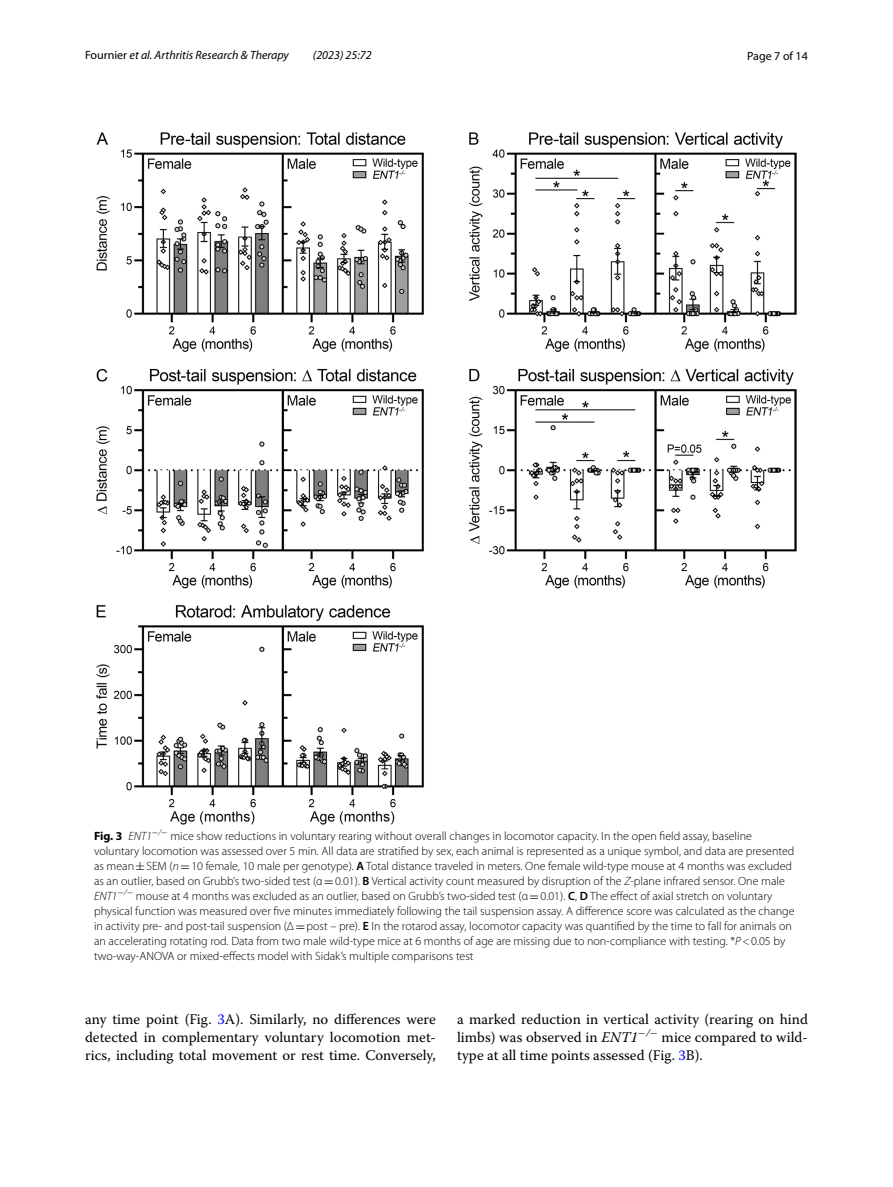
<style>
.page{position:relative;width:893px;height:1187px;background:#fff}
.page>*{position:absolute;margin:0;border:0;box-sizing:border-box;transform-origin:0 0}
.t1{font:14.7px/18px "Warnock Pro";color:#000;text-align:justify}
.t2{font:300 12px/15px "Myriad Pro";color:#000}
.t3{font:italic 12px "Myriad Pro";color:#000}
.t4{font:12px "Myriad Pro";color:#000}
.s1{font-style:normal}
.s2{font-weight:700}
.s3{font-style:italic}
.s4{font-family:"MTSY";font-weight:400}
.s5{font-weight:600}
.s6{color:#00f}
</style>
<div class="page">
<img style="left:96px;top:133px;width:701px;height:691px">
<p class="t3" style="left:85px;top:48px;width:205px"><span class="s1">Fournier</span> et al. Arthritis Research &amp; Therapy</p>
<p class="t3" style="left:313px;top:48px;width:60px">(2023) 25:72</p>
<p class="t4" style="left:747px;top:48px;width:62px">Page 7 of 14</p>
<p class="t2" style="left:94px;top:828px;width:702px"><span class="s2">Fig. 3</span> <span class="s3">ENT1</span><sup>−</sup><sup>/</sup><sup>−</sup> mice show reductions in voluntary rearing without overall changes in locomotor capacity. In the open field assay, baseline voluntary locomotion was assessed over 5 min. All data are stratified by sex, each animal is represented as a unique symbol, and data are presented as mean<span class="s4">±</span>SEM (<span class="s3">n</span><span class="s4">=</span>10 female, 10 male per genotype). <span class="s5">A</span> Total distance traveled in meters. One female wild-type mouse at 4 months was excluded as an outlier, based on Grubb’s two-sided test (α<span class="s4">=</span>0.01). <span class="s5">B</span> Vertical activity count measured by disruption of the <span class="s3">Z</span>-plane infrared sensor. One male <span class="s3">ENT1</span><sup>−</sup><sup>/</sup><sup>−</sup> mouse at 4 months was excluded as an outlier, based on Grubb’s two-sided test (α<span class="s4">=</span>0.01). <span class="s5">C</span>, <span class="s5">D</span> The effect of axial stretch on voluntary physical function was measured over five minutes immediately following the tail suspension assay. A difference score was calculated as the change in activity pre- and post-tail suspension (Δ<span class="s4">=</span>post – pre). <span class="s5">E</span> In the rotarod assay, locomotor capacity was quantified by the time to fall for animals on an accelerating rotating rod. Data from two male wild-type mice at 6 months of age are missing due to non-compliance with testing. *<span class="s3">P</span>&lt;0.05 by two-way-ANOVA or mixed-effects model with Sidak’s multiple comparisons test</p>
<p class="t1" style="left:85px;top:1010px;width:352px">any time point (Fig. <span class="s6">3</span>A). Similarly, no differences were detected in complementary voluntary locomotion met&shy;rics, including total movement or rest time. Conversely,</p>
<p class="t1" style="left:457px;top:1010px;width:352px">a marked reduction in vertical activity (rearing on hind limbs) was observed in <span class="s3">ENT1</span><sup>−</sup><sup>/</sup><sup>−</sup> mice compared to wild&shy;type at all time points assessed (Fig. <span class="s6">3</span>B).</p>
</div>
